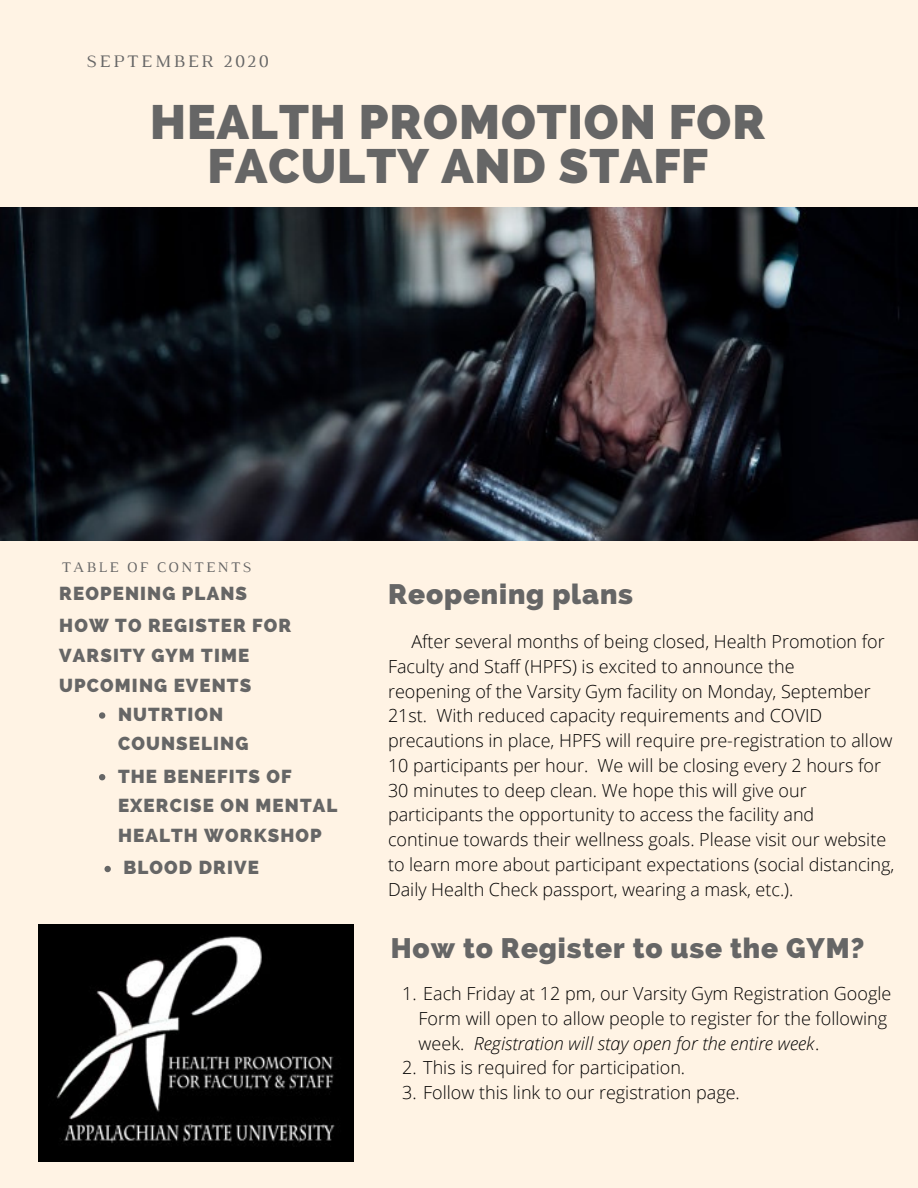
<style>
.page{position:relative;width:918px;height:1188px;background:#fff3e4}
.page>*{position:absolute;margin:0;border:0;box-sizing:border-box;transform-origin:0 0}
.t1{font:800 48px/43.3px "Raleway";letter-spacing:.02em;color:#666;text-align:center}
.t2{font:800 28.05px "Raleway";letter-spacing:.03em;color:#666}
.t3{font:800 18.6px/29.7px "Raleway";letter-spacing:.06em;color:#666}
.t4{font:300 18px/24.8px "Open Sans";color:#000}
.t5{font:18px "Luthier";letter-spacing:.14em;color:#666}
.t6{font:15px "Luthier";letter-spacing:.14em;color:#666}
.s1{font-style:italic}
</style>
<div class="page">
<img style="left:0;top:208px;width:918px;height:333px">
<img style="left:38px;top:924px;width:315px;height:238px">
<svg style="left:99px;top:712px;width:6px;height:7px"></svg>
<svg style="left:99px;top:774px;width:6px;height:6px"></svg>
<svg style="left:104px;top:866px;width:7px;height:6px"></svg>
<p class="t5" style="left:86px;top:55px;width:184px">SEPTEMBER 2020</p>
<h1 class="t1" style="left:150px;top:101px;width:617px">HEALTH PROMOTION FOR<br>FACULTY AND STAFF</h1>
<p class="t6" style="left:61px;top:562px;width:192px">TABLE OF CONTENTS</p>
<p class="t3" style="left:59px;top:579px;width:189px">REOPENING PLANS</p>
<h2 class="t2" style="left:388px;top:578px;width:247px">Reopening plans</h2>
<p class="t3" style="left:59px;top:611px;width:234px">HOW TO REGISTER FOR<br>VARSITY GYM TIME</p>
<p class="t3" style="left:118px;top:670px;width:135px;text-indent:-59px">UPCOMING EVENTS<br>NUTRTION<br>COUNSELING</p>
<p class="t3" style="left:118px;top:761px;width:221px">THE BENEFITS OF<br>EXERCISE ON MENTAL<br>HEALTH WORKSHOP</p>
<p class="t3" style="left:124px;top:853px;width:137px">BLOOD DRIVE</p>
<p class="t4" style="left:388px;top:629px;width:508px;text-indent:23px">After several months of being closed, Health Promotion for Faculty and Staff (HPFS) is excited to announce the<br>reopening of the Varsity Gym facility on Monday, September 21st. With reduced capacity requirements and COVID precautions in place, HPFS will require pre-registration to allow 10 participants per hour. We will be closing every 2 hours for 30 minutes to deep clean. We hope this will give our participants the opportunity to access the facility and<br>continue towards their wellness goals. Please visit our website to learn more about participant expectations (social distancing, Daily Health Check passport, wearing a mask, etc.).</p>
<h2 class="t2" style="left:391px;top:931px;width:475px">How to Register to use the GYM?</h2>
<p class="t4" style="left:419px;top:981px;width:474px;text-indent:-16px">1. Each Friday at 12 pm, our Varsity Gym Registration Google<br>Form will open to allow people to register for the following week. <span class="s1">Registration will stay open for the entire week</span>.</p>
<p class="t4" style="left:402px;top:1055px;width:284px">2. This is required for participation.</p>
<p class="t4" style="left:402px;top:1080px;width:339px">3. Follow this link to our registration page.</p>
</div>
